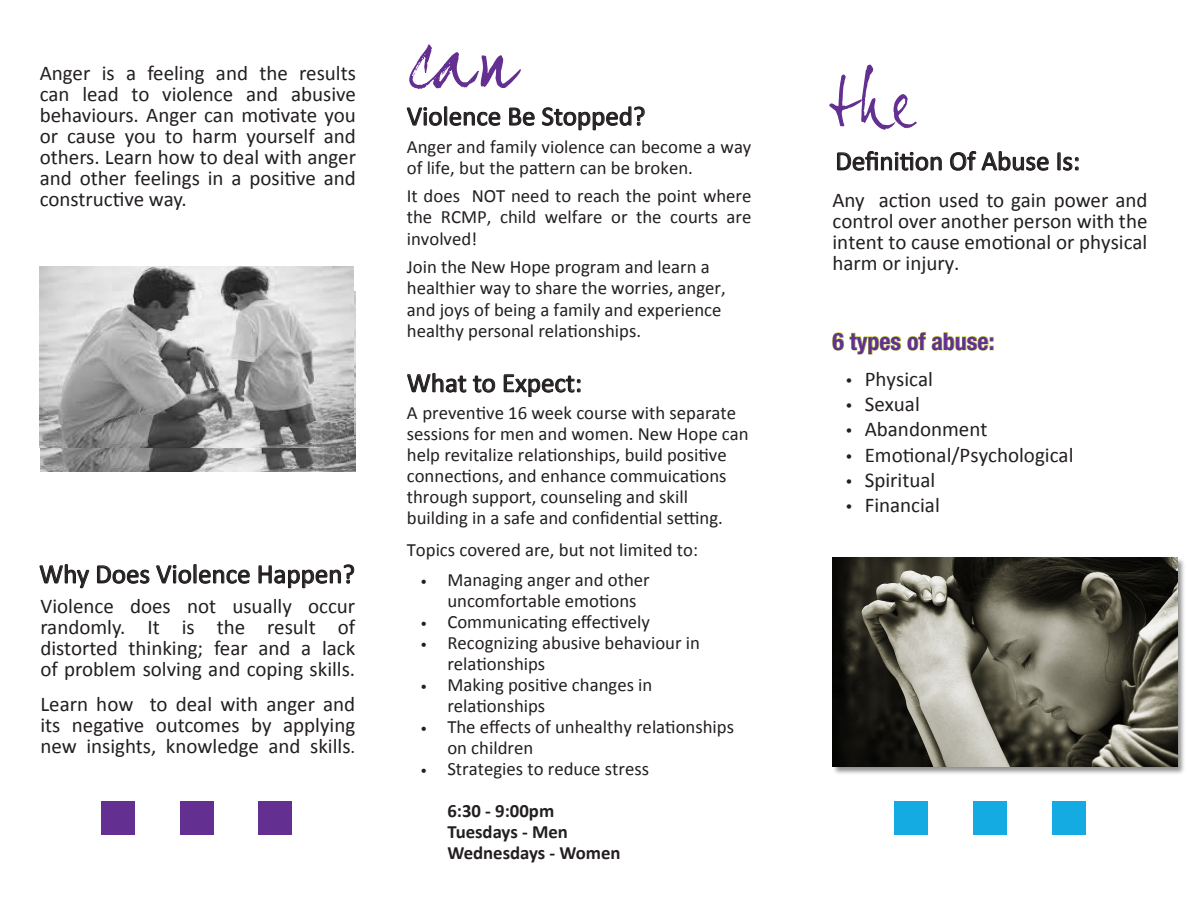
<style>
.page{position:relative;width:1188px;height:918px;background:#fff}
.page>*{position:absolute;margin:0;border:0;box-sizing:border-box;transform-origin:0 0}
.t1{font:27px "Calibri";color:#231f20}
.t2{font:700 condensed 24px "Helvetica Neue LT Std";color:#632f90}
.t3{font:21px/21px "Calibri";color:#231f20;text-align:justify}
.t4{font:18.75px/21px "Calibri";color:#231f20}
.t5{font:700 18.75px "Calibri";color:#231f20}
.s1{font-size:18.75px}
.s2{font-size:13.5px}
.s3{font-family:"Myriad Pro"}
</style>
<div class="page">
<svg style="left:409px;top:44px;width:112px;height:45px"></svg>
<svg style="left:406px;top:106px;width:95px;height:20px"></svg>
<svg style="left:509px;top:107px;width:26px;height:19px"></svg>
<svg style="left:542px;top:106px;width:103px;height:25px"></svg>
<svg style="left:832px;top:332px;width:69px;height:23px"></svg>
<svg style="left:907px;top:332px;width:19px;height:19px"></svg>
<svg style="left:932px;top:332px;width:62px;height:19px"></svg>
<svg style="left:829px;top:65px;width:88px;height:65px"></svg>
<svg style="left:837px;top:151px;width:105px;height:20px"></svg>
<svg style="left:950px;top:151px;width:99px;height:20px"></svg>
<svg style="left:1057px;top:152px;width:22px;height:19px"></svg>
<div style="left:832px;top:557px;width:354px;height:218px;background:#231f20;opacity:.5"></div>
<img style="left:832px;top:558px;width:345px;height:208px">
<img style="left:40px;top:291px;width:315px;height:181px">
<svg style="left:407px;top:372px;width:60px;height:21px"></svg>
<svg style="left:473px;top:375px;width:23px;height:18px"></svg>
<svg style="left:503px;top:374px;width:78px;height:23px"></svg>
<div style="left:180px;top:801px;width:33px;height:34px;background:#632f90"></div>
<div style="left:258px;top:801px;width:34px;height:34px;background:#632f90"></div>
<div style="left:101px;top:801px;width:34px;height:34px;background:#632f90"></div>
<svg style="left:39px;top:564px;width:51px;height:25px"></svg>
<svg style="left:97px;top:565px;width:53px;height:19px"></svg>
<svg style="left:156px;top:564px;width:94px;height:20px"></svg>
<svg style="left:258px;top:564px;width:97px;height:25px"></svg>
<img style="left:39px;top:267px;width:315px;height:180px">
<div style="left:973px;top:801px;width:34px;height:34px;background:#14abe3"></div>
<div style="left:1052px;top:801px;width:33px;height:34px;background:#14abe3"></div>
<div style="left:895px;top:801px;width:33px;height:34px;background:#14abe3"></div>
<p class="t3" style="left:40px;top:63px;width:318px">Anger is a feeling and the results can lead to violence and abusive behaviours. Anger can motivate you or cause you to harm yourself and others. Learn how to deal with anger and other feelings in a positive and constructive way.</p>
<p class="t1" style="left:39px;top:557px;width:317px">Why Does Violence Happen?</p>
<p class="t3" style="left:40px;top:596px;width:316px">Violence does not usually occur randomly. It is the result of distorted thinking; fear and a lack of problem solving and coping skills.</p>
<p class="t3" style="left:40px;top:693px;width:316px">Learn how to deal with anger and its negative outcomes by applying new insights, knowledge and skills<span class="s1">.</span></p>
<p class="t1" style="left:407px;top:99px;width:240px">Violence Be Stopped?</p>
<p class="t4" style="left:407px;top:136px;width:346px;line-height:21.5px">Anger and family violence can become a way of life, but the pattern can be broken.</p>
<p class="t4" style="left:407px;top:185px;width:346px;line-height:21.5px;text-align:justify">It does NOT need to reach the point where the RCMP, child welfare or the courts are involved!</p>
<p class="t4" style="left:407px;top:256px;width:320px;line-height:21.5px">Join the New Hope program and learn a healthier way to share the worries, anger, and joys of being a family and experience healthy personal relationships.</p>
<p class="t1" style="left:407px;top:366px;width:177px">What to Expect:</p>
<p class="t4" style="left:407px;top:403px;width:343px">A preventive 16 week course with separate sessions for men and women. New Hope can help revitalize relationships, build positive connections, and enhance commuications through support, counseling and skill building in a safe and confidential setting.</p>
<p class="t4" style="left:407px;top:540px;width:293px">Topics covered are, but not limited to:</p>
<p class="t4" style="left:447px;top:570px;width:204px;text-indent:-27px"><span class="s2">•</span> Managing anger and other uncomfortable emotions</p>
<p class="t4" style="left:420px;top:612px;width:231px"><span class="s2">•</span> Communicating effectively</p>
<p class="t4" style="left:447px;top:633px;width:254px;text-indent:-27px"><span class="s2">•</span> Recognizing abusive behaviour in relationships</p>
<p class="t4" style="left:447px;top:675px;width:207px;text-indent:-27px"><span class="s2">•</span> Making positive changes in relationships</p>
<p class="t4" style="left:447px;top:717px;width:288px;text-indent:-27px"><span class="s2">•</span> The effects of unhealthy relationships on children</p>
<p class="t4" style="left:420px;top:759px;width:230px"><span class="s2">•</span> Strategies to reduce stress</p>
<p class="t5" style="left:447px;top:798px;width:108px">6:30 - 9:00pm</p>
<p class="t5" style="left:447px;top:819px;width:122px">Tuesdays - Men</p>
<p class="t5" style="left:447px;top:840px;width:175px">Wednesdays - Women</p>
<p class="t1" style="left:835px;top:144px;width:246px">Definition Of Abuse Is:</p>
<p class="t3" style="left:832px;top:190px;width:316px">Any action used to gain power and control over another person with the intent to cause emotional or physical harm or injury.</p>
<p class="t2" style="left:832px;top:327px;width:164px">6 types of abuse:</p>
<p class="t3" style="left:846px;top:368px;width:88px"><span class="s3">•</span> Physical</p>
<p class="t3" style="left:846px;top:394px;width:75px"><span class="s3">•</span> Sexual</p>
<p class="t3" style="left:846px;top:419px;width:143px"><span class="s3">•</span> Abandonment</p>
<p class="t3" style="left:846px;top:444px;width:229px"><span class="s3">•</span> Emotional/Psychological</p>
<p class="t3" style="left:846px;top:470px;width:91px"><span class="s3">•</span> Spiritual</p>
<p class="t3" style="left:846px;top:495px;width:95px"><span class="s3">•</span> Financial</p>
</div>
